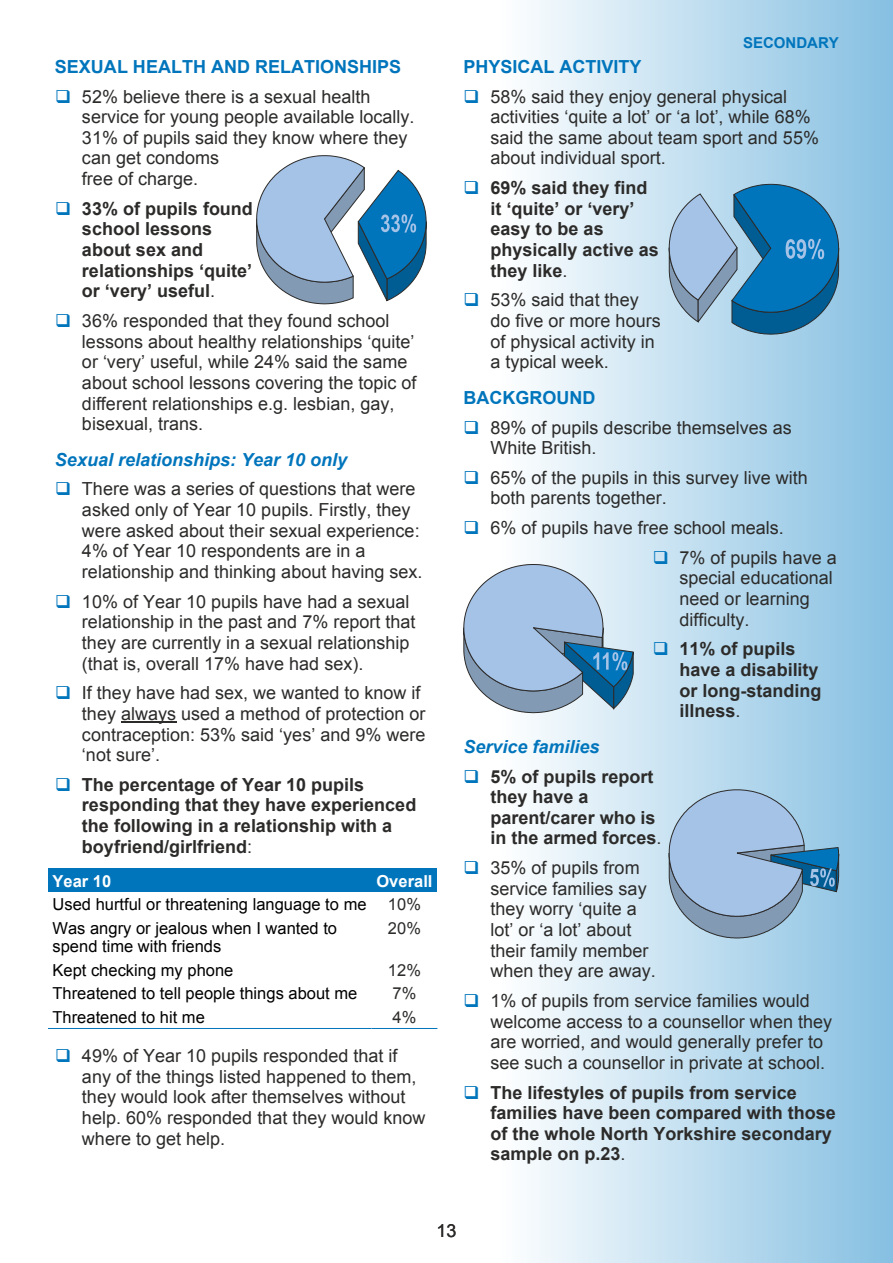
<style>
.page{position:relative;width:893px;height:1263px;background:#fff}
.page>*{position:absolute;margin:0;border:0;box-sizing:border-box;transform-origin:0 0}
.t1{font:18px/20.7px "Arial";color:#2c2b2a}
.t2{font:700 18px/20.7px "Arial";color:#2c2b2a}
.t3{font:700 18px "Arial";color:#0075bc}
.t4{font:italic 700 18px "Arial";color:#0075bc}
.t5{font:16.5px/18.9px "Arial";color:#000}
.t6{font:700 16.5px "Arial";color:#fff}
.t7{font:16.5px "Arial";color:#2c2b2a}
.t8{font:700 15px "Arial";color:#0075bc}
.s1{color:#0075bc}
.s2{font-weight:400}
</style>
<div class="page">
<hr style="left:121px;top:722px;width:55px;height:1px;background:#2c2b2a">
<svg style="left:256px;top:155px;width:171px;height:149px"></svg>
<svg style="left:668px;top:184px;width:171px;height:151px"></svg>
<svg style="left:463px;top:564px;width:171px;height:149px"></svg>
<svg style="left:668px;top:789px;width:171px;height:150px"></svg>
<div style="left:48px;top:868px;width:323px;height:24px;background:#0075bc"></div>
<div style="left:371px;top:868px;width:66px;height:24px;background:#0075bc"></div>
<hr style="left:48px;top:1028px;width:323px;height:1px;background:#0075bc">
<hr style="left:371px;top:1028px;width:66px;height:1px;background:#0075bc">
<p class="t3" style="left:55px;top:60px;width:348px">SEXUAL HEALTH AND RELATIONSHIPS</p>
<p class="t1" style="left:82px;top:87px;width:334px;text-indent:-27px"><span class="s1">❑</span> 52% believe there is a sexual health service for young people available locally.<br>31% of pupils said they know where they can get condoms<br>free of charge.</p>
<p class="t2" style="left:82px;top:200px;width:172px;text-indent:-27px"><span class="s1">❑</span> 33% of pupils found school lessons about sex and relationships ‘quite’ or ‘very’ useful<span class="s2">.</span></p>
<p class="t1" style="left:82px;top:312px;width:336px;text-indent:-27px"><span class="s1">❑</span> 36% responded that they found school lessons about healthy relationships ‘quite’ or ‘very’ useful, while 24% said the same about school lessons covering the topic of different relationships e.g. lesbian, gay, bisexual, trans.</p>
<p class="t4" style="left:55px;top:453px;width:294px">Sexual relationships: Year 10 only</p>
<p class="t1" style="left:82px;top:480px;width:342px;text-indent:-27px"><span class="s1">❑</span> There was a series of questions that were asked only of Year 10 pupils. Firstly, they were asked about their sexual experience:<br>4% of Year 10 respondents are in a relationship and thinking about having sex.</p>
<p class="t1" style="left:82px;top:593px;width:335px;text-indent:-27px"><span class="s1">❑</span> 10% of Year 10 pupils have had a sexual relationship in the past and 7% report that they are currently in a sexual relationship (that is, overall 17% have had sex).</p>
<p class="t1" style="left:82px;top:684px;width:345px;text-indent:-27px"><span class="s1">❑</span> If they have had sex, we wanted to know if they always used a method of protection or contraception: 53% said ‘yes’ and 9% were ‘not sure’.</p>
<p class="t2" style="left:82px;top:776px;width:336px;text-indent:-27px"><span class="s1">❑</span> The percentage of Year 10 pupils responding that they have experienced the following in a relationship with a boyfriend/girlfriend<span class="s2">:</span></p>
<p class="t6" style="left:52px;top:874px;width:60px">Year 10</p>
<p class="t6" style="left:376px;top:874px;width:58px">Overall</p>
<p class="t5" style="left:52px;top:896px;width:316px">Used hurtful or threatening language to me</p>
<p class="t7" style="left:388px;top:898px;width:35px">10%</p>
<p class="t5" style="left:52px;top:920px;width:286px">Was angry or jealous when I wanted to spend time with friends</p>
<p class="t7" style="left:388px;top:921px;width:35px">20%</p>
<p class="t5" style="left:52px;top:962px;width:182px">Kept checking my phone</p>
<p class="t7" style="left:388px;top:964px;width:35px">12%</p>
<p class="t5" style="left:52px;top:986px;width:306px">Threatened to tell people things about me</p>
<p class="t7" style="left:393px;top:987px;width:25px">7%</p>
<p class="t5" style="left:52px;top:1009px;width:154px">Threatened to hit me</p>
<p class="t7" style="left:393px;top:1011px;width:25px">4%</p>
<p class="t1" style="left:82px;top:1047px;width:345px;text-indent:-27px"><span class="s1">❑</span> 49% of Year 10 pupils responded that if any of the things listed happened to them, they would look after themselves without help. 60% responded that they would know where to get help.</p>
<p class="t8" style="left:743px;top:37px;width:97px">SECONDARY</p>
<p class="t3" style="left:463px;top:60px;width:179px">PHYSICAL ACTIVITY</p>
<p class="t1" style="left:490px;top:87px;width:330px;text-indent:-27px"><span class="s1">❑</span> 58% said they enjoy general physical activities ‘quite a lot’ or ‘a lot’, while 68% said the same about team sport and 55% about individual sport.</p>
<p class="t2" style="left:490px;top:179px;width:170px;text-indent:-27px"><span class="s1">❑</span> 69% said they find it ‘quite’ or ‘very’ easy to be as physically active as they like<span class="s2">.</span></p>
<p class="t1" style="left:490px;top:291px;width:172px;text-indent:-27px"><span class="s1">❑</span> 53% said that they do five or more hours of physical activity in a typical week.</p>
<p class="t3" style="left:463px;top:391px;width:134px">BACKGROUND</p>
<p class="t1" style="left:490px;top:418px;width:303px;text-indent:-27px"><span class="s1">❑</span> 89% of pupils describe themselves as<br>White British.</p>
<p class="t1" style="left:490px;top:469px;width:319px;text-indent:-27px"><span class="s1">❑</span> 65% of the pupils in this survey live with both parents together.</p>
<p class="t1" style="left:464px;top:519px;width:322px"><span class="s1">❑</span> 6% of pupils have free school meals.</p>
<p class="t1" style="left:679px;top:549px;width:159px;text-indent:-27px"><span class="s1">❑</span> 7% of pupils have a special educational need or learning difficulty.</p>
<p class="t2" style="left:679px;top:640px;width:143px;text-indent:-27px"><span class="s1">❑</span> 11% of pupils have a disability or long-standing illness<span class="s2">.</span></p>
<p class="t4" style="left:463px;top:740px;width:138px">Service families</p>
<p class="t2" style="left:490px;top:767px;width:173px;text-indent:-27px"><span class="s1">❑</span> 5% of pupils report they have a parent/carer who is in the armed forces<span class="s2">.</span></p>
<p class="t1" style="left:490px;top:859px;width:167px;text-indent:-27px"><span class="s1">❑</span> 35% of pupils from service families say they worry ‘quite a lot’ or ‘a lot’ about their family member when they are away.</p>
<p class="t1" style="left:490px;top:992px;width:343px;text-indent:-27px"><span class="s1">❑</span> 1% of pupils from service families would welcome access to a counsellor when they are worried, and would generally prefer to see such a counsellor in private at school.</p>
<p class="t2" style="left:490px;top:1083px;width:347px;text-indent:-27px"><span class="s1">❑</span> The lifestyles of pupils from service families have been compared with those of the whole North Yorkshire secondary sample on p.23<span class="s2">.</span></p>
<p class="t1" style="left:436px;top:1222px;width:22px">13</p>
</div>
